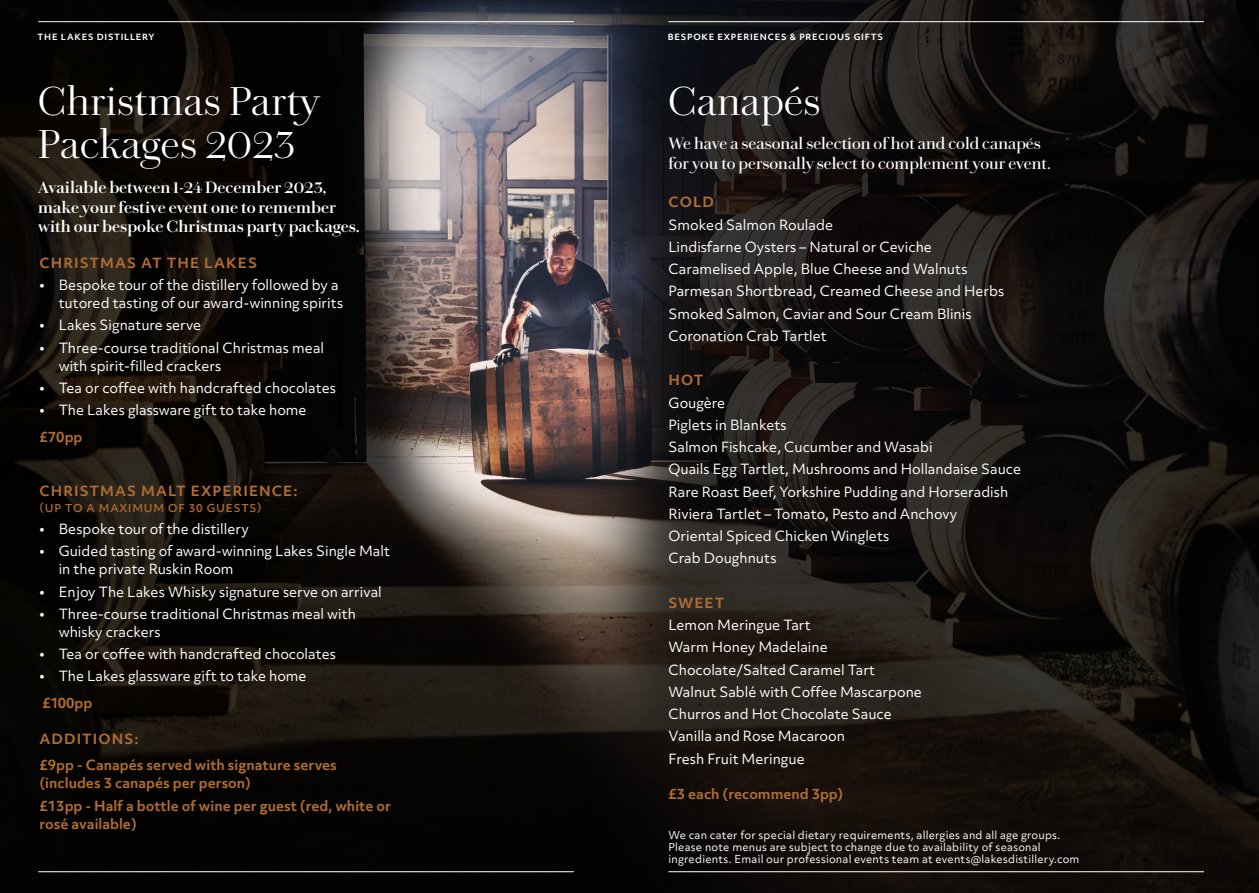
<style>
.page{position:relative;width:1259px;height:893px;background:#fff}
.page>*{position:absolute;margin:0;border:0;box-sizing:border-box;transform-origin:0 0}
.Paragraph_Style_1{font:300 40.5px/43.5px "Chiswick Deck Trial";letter-spacing:.01em;color:#fff}
.Paragraph_Style_2{font:600 16.5px/19.8px "Chiswick Deck Trial";color:#fff}
.Paragraph_Style_2-2{font:16.5px/19.8px "Chiswick Deck Trial";color:#fff}
.Paragraph_Style_5{font:13.5px/18px "Objektiv Mk 3";color:#fff}
.Paragraph_Style_6{font:700 13.5px/18px "Objektiv Mk 3";color:#b06c32}
.Paragraph_Style_4{font:700 13.5px "Objektiv Mk 3";letter-spacing:.08em;color:#b06c32}
.Paragraph_Style_3{font:10.5px/12px "Objektiv Mk 3";letter-spacing:.02em;color:#fff}
.Paragraph_Style_4-2{font:500 10.5px "Objektiv Mk 3";letter-spacing:.08em;color:#b06c32}
.t1{font:700 8.25px "Objektiv Mk 3";letter-spacing:.09em;color:#fff}
.s1{font-size:15px}
</style>
<div class="page">
<img style="left:0;top:0;width:1259px;height:893px">
<hr style="left:38px;top:21px;width:536px;height:1px;background:#fff">
<hr style="left:668px;top:21px;width:536px;height:1px;background:#fff">
<hr style="left:38px;top:871px;width:536px;height:1px;background:#fff">
<hr style="left:668px;top:871px;width:536px;height:1px;background:#fff">
<svg style="left:790px;top:86px;width:9px;height:7px"></svg>
<p class="t1" style="left:38px;top:31px;width:118px">THE LAKES DISTILLERY</p>
<p class="t1" style="left:668px;top:31px;width:217px">BESPOKE EXPERIENCES &amp; PRECIOUS GIFTS</p>
<p class="Paragraph_Style_1" style="left:38px;top:84px;width:282px">Christmas Party<br>Packages 2023</p>
<p class="Paragraph_Style_2" style="left:38px;top:179px;width:323px">Available between 1-24 December 2023, make your festive event one to remember with our bespoke Christmas party packages.</p>
<p class="Paragraph_Style_4" style="left:40px;top:253px;width:219px">CHRISTMAS AT THE LAKES</p>
<p class="Paragraph_Style_5" style="left:59px;top:276px;width:286px;text-indent:-19px"><span class="s1">•</span> Bespoke tour of the distillery followed by a tutored tasting of our award-winning spirits</p>
<p class="Paragraph_Style_5" style="left:40px;top:316px;width:163px"><span class="s1">•</span> Lakes Signature serve</p>
<p class="Paragraph_Style_5" style="left:59px;top:338px;width:267px;text-indent:-19px"><span class="s1">•</span> Three-course traditional Christmas meal with spirit-filled crackers</p>
<p class="Paragraph_Style_5" style="left:40px;top:379px;width:298px"><span class="s1">•</span> Tea or coffee with handcrafted chocolates</p>
<p class="Paragraph_Style_5" style="left:40px;top:401px;width:269px"><span class="s1">•</span> The Lakes glassware gift to take home</p>
<p class="Paragraph_Style_6" style="left:40px;top:427px;width:44px">£70pp</p>
<p class="Paragraph_Style_4" style="left:40px;top:481px;width:259px">CHRISTMAS MALT EXPERIENCE:</p>
<p class="Paragraph_Style_4-2" style="left:40px;top:500px;width:224px">(UP TO A MAXIMUM OF 30 GUESTS)</p>
<p class="Paragraph_Style_5" style="left:40px;top:520px;width:211px"><span class="s1">•</span> Bespoke tour of the distillery</p>
<p class="Paragraph_Style_5" style="left:59px;top:542px;width:333px;text-indent:-19px"><span class="s1">•</span> Guided tasting of award-winning Lakes Single Malt in the private Ruskin Room</p>
<p class="Paragraph_Style_5" style="left:40px;top:582px;width:344px"><span class="s1">•</span> Enjoy The Lakes Whisky signature serve on arrival</p>
<p class="Paragraph_Style_5" style="left:59px;top:605px;width:299px;text-indent:-19px"><span class="s1">•</span> Three-course traditional Christmas meal with whisky crackers</p>
<p class="Paragraph_Style_5" style="left:40px;top:645px;width:298px"><span class="s1">•</span> Tea or coffee with handcrafted chocolates</p>
<p class="Paragraph_Style_5" style="left:40px;top:667px;width:269px"><span class="s1">•</span> The Lakes glassware gift to take home</p>
<p class="Paragraph_Style_6" style="left:43px;top:693px;width:51px">£100pp</p>
<p class="Paragraph_Style_4" style="left:40px;top:729px;width:101px">ADDITIONS:</p>
<p class="Paragraph_Style_6" style="left:40px;top:756px;width:299px">£9pp - Canapés served with signature serves (includes 3 canapés per person)</p>
<p class="Paragraph_Style_6" style="left:40px;top:796px;width:353px">£13pp - Half a bottle of wine per guest (red, white or rosé available)</p>
<p class="Paragraph_Style_1" style="left:668px;top:84px;width:153px">Canapes</p>
<p class="Paragraph_Style_2-2" style="left:668px;top:135px;width:384px">We have a seasonal selection of hot and cold canapes for you to personally select to complement your event.</p>
<p class="Paragraph_Style_4" style="left:668px;top:193px;width:47px">COLD</p>
<p class="Paragraph_Style_5" style="left:668px;top:215px;width:166px">Smoked Salmon Roulade</p>
<p class="Paragraph_Style_5" style="left:668px;top:238px;width:265px">Lindisfarne Oysters – Natural or Ceviche</p>
<p class="Paragraph_Style_5" style="left:668px;top:260px;width:300px">Caramelised Apple, Blue Cheese and Walnuts</p>
<p class="Paragraph_Style_5" style="left:668px;top:282px;width:337px">Parmesan Shortbread, Creamed Cheese and Herbs</p>
<p class="Paragraph_Style_5" style="left:668px;top:304px;width:305px">Smoked Salmon, Caviar and Sour Cream Blinis</p>
<p class="Paragraph_Style_5" style="left:668px;top:327px;width:160px">Coronation Crab Tartlet</p>
<p class="Paragraph_Style_4" style="left:668px;top:371px;width:36px">HOT</p>
<p class="Paragraph_Style_5" style="left:668px;top:393px;width:58px">Gougère</p>
<p class="Paragraph_Style_5" style="left:668px;top:416px;width:120px">Piglets in Blankets</p>
<p class="Paragraph_Style_5" style="left:668px;top:438px;width:266px">Salmon Fishcake, Cucumber and Wasabi</p>
<p class="Paragraph_Style_5" style="left:668px;top:460px;width:354px">Quails Egg Tartlet, Mushrooms and Hollandaise Sauce</p>
<p class="Paragraph_Style_5" style="left:668px;top:482px;width:341px">Rare Roast Beef, Yorkshire Pudding and Horseradish</p>
<p class="Paragraph_Style_5" style="left:668px;top:505px;width:290px">Riviera Tartlet – Tomato, Pesto and Anchovy</p>
<p class="Paragraph_Style_5" style="left:668px;top:527px;width:222px">Oriental Spiced Chicken Winglets</p>
<p class="Paragraph_Style_5" style="left:668px;top:549px;width:110px">Crab Doughnuts</p>
<p class="Paragraph_Style_4" style="left:668px;top:593px;width:57px">SWEET</p>
<p class="Paragraph_Style_5" style="left:668px;top:616px;width:144px">Lemon Meringue Tart</p>
<p class="Paragraph_Style_5" style="left:668px;top:638px;width:161px">Warm Honey Madelaine</p>
<p class="Paragraph_Style_5" style="left:668px;top:660px;width:208px">Chocolate/Salted Caramel Tart</p>
<p class="Paragraph_Style_5" style="left:668px;top:683px;width:255px">Walnut Sablé with Coffee Mascarpone</p>
<p class="Paragraph_Style_5" style="left:668px;top:705px;width:225px">Churros and Hot Chocolate Sauce</p>
<p class="Paragraph_Style_5" style="left:668px;top:727px;width:178px">Vanilla and Rose Macaroon</p>
<p class="Paragraph_Style_5" style="left:668px;top:749px;width:138px">Fresh Fruit Meringue</p>
<p class="Paragraph_Style_6" style="left:668px;top:784px;width:176px">£3 each (recommend 3pp)</p>
<p class="Paragraph_Style_3" style="left:668px;top:829px;width:412px">We can cater for special dietary requirements, allergies and all age groups.<br>Please note menus are subject to change due to availability of seasonal ingredients. Email our professional events team at events@lakesdistillery.com</p>
</div>
